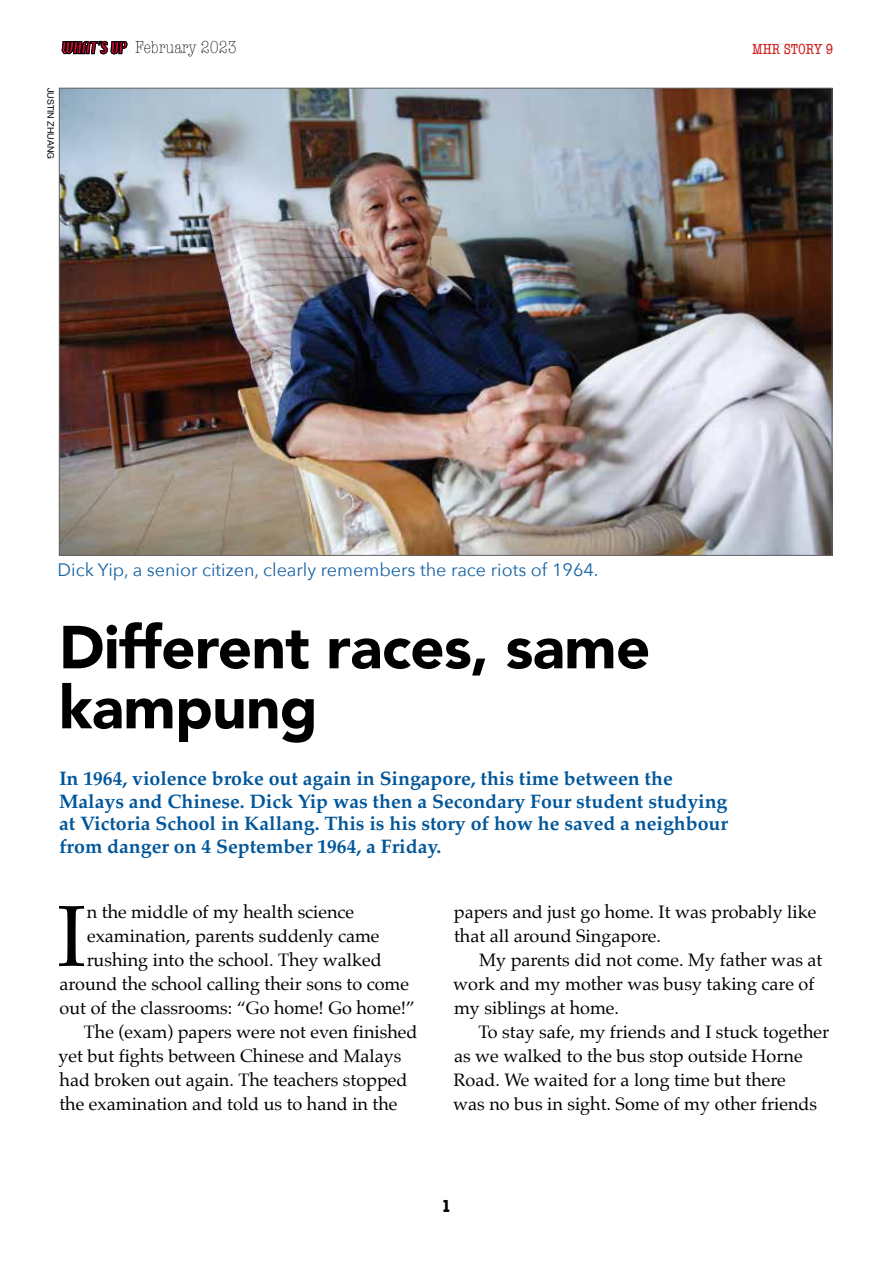
<style>
.page{position:relative;width:893px;height:1263px;background:#fff}
.page>*{position:absolute;margin:0;border:0;box-sizing:border-box;transform-origin:0 0}
.t1{font:86.7px "Palatino";color:#000}
.t2{font:900 60px/60px "Avenir";letter-spacing:-.01em;color:#000}
.t3{font:700 19.5px/22.5px "Palatino";color:#00569a}
.t4{font:18px/24px "Palatino";color:#000}
.t5{font:18px "Avenir Next";color:#1863a4}
.t6{font:300 condensed 18px "American Typewriter";color:#000}
.t7{font:700 condensed 18px "American Typewriter";color:#000}
.t8{font:condensed 15px "American Typewriter";color:#cd1719}
.t9{font:9px "Helvetica Neue";color:#000}
</style>
<div class="page">
<svg style="left:62px;top:40px;width:65px;height:15px"></svg>
<img style="left:61px;top:90px;width:769px;height:464px">
<p class="t9" style="left:57px;top:88px;width:73px;rotate:90deg">JUSTIN ZHUANG</p>
<p class="t6" style="left:135px;top:35px;width:103px">February 2023</p>
<p class="t8" style="left:752px;top:38px;width:83px">MHR STORY 9</p>
<p class="t5" style="left:58px;top:555px;width:542px">Dick Yip, a senior citizen, clearly remembers the race riots of 1964.</p>
<h2 class="t2" style="left:59px;top:616px;width:593px">Different races, same kampung</h2>
<p class="t3" style="left:59px;top:767px;width:670px">In 1964, violence broke out again in Singapore, this time between the Malays and Chinese. Dick Yip was then a Secondary Four student studying at Victoria School in Kallang. This is his story of how he saved a neighbour from danger on 4 September 1964, a Friday.</p>
<h1 class="t1" style="left:57px;top:864px;width:31px">I</h1>
<p class="t4" style="left:87px;top:900px;width:269px">n the middle of my health science</p>
<p class="t4" style="left:87px;top:924px;width:294px">examination, parents suddenly came</p>
<p class="t4" style="left:87px;top:948px;width:297px">rushing into the school. They walked</p>
<p class="t4" style="left:60px;top:972px;width:351px">around the school calling their sons to come</p>
<p class="t4" style="left:60px;top:996px;width:357px">out of the classrooms: “Go home! Go home!”</p>
<p class="t4" style="left:84px;top:1020px;width:335px">The (exam) papers were not even finished</p>
<p class="t4" style="left:59px;top:1044px;width:344px">yet but fights between Chinese and Malays</p>
<p class="t4" style="left:60px;top:1068px;width:349px">had broken out again. The teachers stopped</p>
<p class="t4" style="left:59px;top:1092px;width:340px">the examination and told us to hand in the</p>
<p class="t4" style="left:454px;top:900px;width:364px">papers and just go home. It was probably like that all around Singapore.</p>
<p class="t4" style="left:453px;top:948px;width:371px;text-indent:26px">My parents did not come. My father was at work and my mother was busy taking care of my siblings at home.</p>
<p class="t4" style="left:453px;top:1020px;width:377px;text-indent:25px">To stay safe, my friends and I stuck together as we walked to the bus stop outside Horne Road. We waited for a long time but there<br>was no bus in sight. Some of my other friends</p>
<p class="t7" style="left:442px;top:1192px;width:10px">1</p>
</div>
